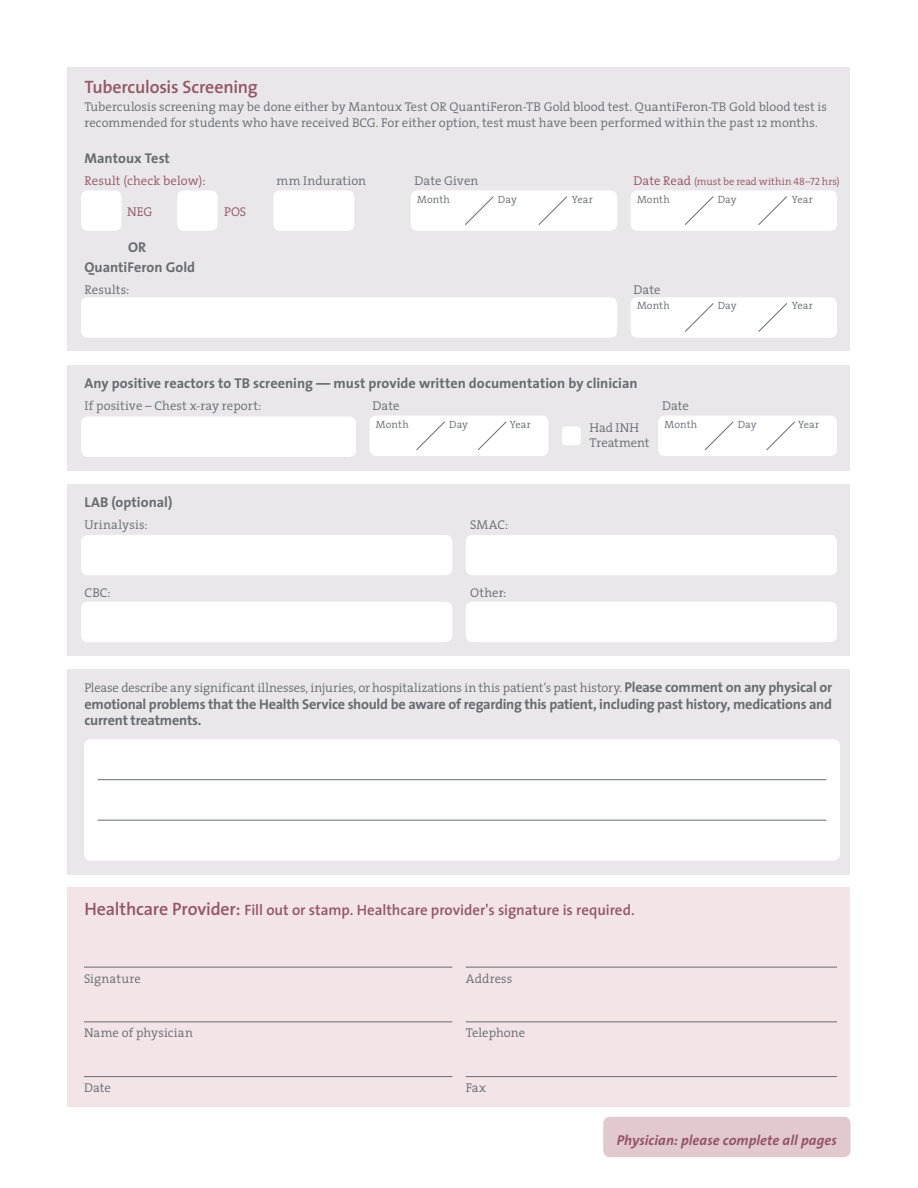
<style>
.page{position:relative;width:918px;height:1188px;background:#fff}
.page>*{position:absolute;margin:0;border:0;box-sizing:border-box;transform-origin:0 0}
.Paragraph_Style_1{font:600 18px "The Sans";letter-spacing:-.01em;color:#945565}
.t1{font:600 15px "The Sans";color:#945565}
.Paragraph_Style_1-2{font:700 14.25px/16.5px "The Sans";letter-spacing:-.01em;color:#676c72}
.t2{font:italic 700 14.25px "The Sans";letter-spacing:.005em;color:#945565}
.Paragraph_Style_1-3{font:300 12.75px/15.8px "The Serif";color:#676c72}
.t3{font:300 12.75px "The Serif";letter-spacing:.005em;color:#945565}
.t4{font:300 10.5px "The Serif";letter-spacing:.005em;color:#676c72}
.t5{font:300 10.5px "The Serif";color:#945565}
.s1{font-size:12.75px}
.s2{font-family:"The Sans Semi Light Caps";font-weight:400}
.s3{font-family:"The Sans";font-weight:700;font-size:14.25px}
.s4{font-size:18px}
</style>
<div class="page">
<div style="left:68px;top:229px;width:782px;height:122px;background:#e9e7e9"></div>
<div style="left:81px;top:297px;width:536px;height:41px;background:#fff;border-radius:7px"></div>
<div style="left:631px;top:297px;width:206px;height:41px;background:#fff;border-radius:7px"></div>
<svg style="left:758px;top:303px;width:29px;height:29px"></svg>
<svg style="left:685px;top:303px;width:29px;height:29px"></svg>
<div style="left:68px;top:669px;width:782px;height:205px;background:#e9e7e9"></div>
<div style="left:68px;top:888px;width:782px;height:219px;background:#f2e4e7"></div>
<hr style="left:84px;top:967px;width:368px;height:1px;background:#676c72">
<hr style="left:84px;top:1021px;width:368px;height:1px;background:#676c72">
<hr style="left:84px;top:1076px;width:368px;height:1px;background:#676c72">
<hr style="left:466px;top:967px;width:371px;height:1px;background:#676c72">
<hr style="left:466px;top:1021px;width:371px;height:1px;background:#676c72">
<hr style="left:466px;top:1076px;width:371px;height:1px;background:#676c72">
<div style="left:68px;top:68px;width:782px;height:166px;background:#e9e7e9"></div>
<div style="left:68px;top:484px;width:782px;height:172px;background:#e9e7e9"></div>
<div style="left:68px;top:365px;width:782px;height:106px;background:#e9e7e9"></div>
<div style="left:81px;top:190px;width:41px;height:41px;background:#fff;border-radius:7px"></div>
<div style="left:81px;top:417px;width:275px;height:40px;background:#fff;border-radius:7px"></div>
<div style="left:81px;top:535px;width:371px;height:40px;background:#fff;border-radius:7px"></div>
<div style="left:466px;top:535px;width:371px;height:40px;background:#fff;border-radius:7px"></div>
<div style="left:177px;top:190px;width:41px;height:41px;background:#fff;border-radius:7px"></div>
<div style="left:273px;top:190px;width:81px;height:41px;background:#fff;border-radius:7px"></div>
<div style="left:411px;top:190px;width:206px;height:41px;background:#fff;border-radius:7px"></div>
<svg style="left:538px;top:196px;width:29px;height:29px"></svg>
<svg style="left:465px;top:196px;width:29px;height:29px"></svg>
<div style="left:631px;top:190px;width:206px;height:41px;background:#fff;border-radius:7px"></div>
<svg style="left:758px;top:196px;width:29px;height:29px"></svg>
<svg style="left:685px;top:196px;width:29px;height:29px"></svg>
<div style="left:84px;top:739px;width:756px;height:122px;background:#fff;border-radius:7px"></div>
<hr style="left:98px;top:779px;width:728px;height:1px;background:#676c72">
<hr style="left:98px;top:820px;width:728px;height:1px;background:#676c72">
<div style="left:370px;top:416px;width:178px;height:40px;background:#fff;border-radius:7px"></div>
<svg style="left:477px;top:421px;width:30px;height:30px"></svg>
<svg style="left:416px;top:421px;width:29px;height:29px"></svg>
<div style="left:658px;top:416px;width:179px;height:40px;background:#fff;border-radius:7px"></div>
<svg style="left:766px;top:421px;width:29px;height:29px"></svg>
<svg style="left:705px;top:421px;width:29px;height:30px"></svg>
<div style="left:81px;top:602px;width:371px;height:40px;background:#fff;border-radius:7px"></div>
<div style="left:466px;top:602px;width:371px;height:40px;background:#fff;border-radius:7px"></div>
<div style="left:562px;top:426px;width:19px;height:19px;background:#fff;border-radius:4px"></div>
<div style="left:603px;top:1117px;width:247px;height:40px;background:#e2c9ce;border-radius:7px"></div>
<p class="Paragraph_Style_1" style="left:85px;top:72px;width:175px">Tuberculosis Screening</p>
<p class="Paragraph_Style_1-3" style="left:85px;top:98px;width:744px">Tuberculosis screening may be done either by Mantoux Test OR QuantiFeron-TB Gold blood test. QuantiFeron-TB Gold blood test is recommended for students who have received BCG. For either option, test must have been performed within the past 12 months.</p>
<p class="Paragraph_Style_1-2" style="left:85px;top:150px;width:87px">Mantoux Test</p>
<p class="t3" style="left:85px;top:171px;width:123px">Result (check below):</p>
<p class="Paragraph_Style_1-3" style="left:277px;top:173px;width:91px">mm Induration</p>
<p class="Paragraph_Style_1-3" style="left:415px;top:173px;width:65px">Date Given</p>
<p class="t5" style="left:634px;top:173px;width:208px"><span class="s1">Date Read</span> (must be read within <span class="s2">48–72</span> hrs)</p>
<p class="t3" style="left:127px;top:201px;width:27px">NEG</p>
<p class="t3" style="left:224px;top:201px;width:24px">POS</p>
<p class="t4" style="left:417px;top:190px;width:34px">Month</p>
<p class="t4" style="left:498px;top:190px;width:21px">Day</p>
<p class="t4" style="left:572px;top:190px;width:23px">Year</p>
<p class="t4" style="left:637px;top:190px;width:34px">Month</p>
<p class="t4" style="left:718px;top:190px;width:21px">Day</p>
<p class="t4" style="left:792px;top:190px;width:23px">Year</p>
<p class="Paragraph_Style_1-2" style="left:128px;top:238px;width:20px">OR</p>
<p class="Paragraph_Style_1-2" style="left:85px;top:258px;width:112px">QuantiFeron Gold</p>
<p class="Paragraph_Style_1-3" style="left:85px;top:281px;width:46px">Results:</p>
<p class="Paragraph_Style_1-3" style="left:634px;top:281px;width:28px">Date</p>
<p class="t4" style="left:637px;top:297px;width:34px">Month</p>
<p class="t4" style="left:718px;top:297px;width:21px">Day</p>
<p class="t4" style="left:792px;top:297px;width:23px">Year</p>
<p class="Paragraph_Style_1-2" style="left:85px;top:374px;width:555px">Any positive reactors to TB screening — must provide written documentation by clinician</p>
<p class="Paragraph_Style_1-3" style="left:85px;top:397px;width:178px">If positive – Chest x-ray report:</p>
<p class="Paragraph_Style_1-3" style="left:373px;top:397px;width:28px">Date</p>
<p class="Paragraph_Style_1-3" style="left:662px;top:397px;width:28px">Date</p>
<p class="t4" style="left:376px;top:416px;width:34px">Month</p>
<p class="t4" style="left:449px;top:416px;width:21px">Day</p>
<p class="t4" style="left:510px;top:416px;width:23px">Year</p>
<p class="Paragraph_Style_1-3" style="left:589px;top:420px;width:51px">Had INH</p>
<p class="t4" style="left:665px;top:416px;width:34px">Month</p>
<p class="t4" style="left:738px;top:416px;width:21px">Day</p>
<p class="t4" style="left:798px;top:416px;width:23px">Year</p>
<p class="Paragraph_Style_1-3" style="left:589px;top:435px;width:62px">Treatment</p>
<p class="Paragraph_Style_1-2" style="left:85px;top:494px;width:89px">LAB (optional)</p>
<p class="Paragraph_Style_1-3" style="left:85px;top:517px;width:65px">Urinalysis:</p>
<p class="Paragraph_Style_1-3" style="left:470px;top:517px;width:40px">SMAC:</p>
<p class="Paragraph_Style_1-3" style="left:85px;top:584px;width:28px">CBC:</p>
<p class="Paragraph_Style_1-3" style="left:470px;top:584px;width:38px">Other:</p>
<p class="Paragraph_Style_1-3" style="left:85px;top:680px;width:749px">Please describe any significant illnesses, injuries, or hospitalizations in this patient’s past history. <span class="s3">Please comment on any physical or</span></p>
<p class="Paragraph_Style_1-2" style="left:85px;top:695px;width:749px">emotional problems that the Health Service should be aware of regarding this patient, including past history, medications and current treatments.</p>
<p class="t1" style="left:85px;top:897px;width:552px"><span class="s4">Healthcare Provider:</span> Fill out or stamp. Healthcare provider's signature is required.</p>
<p class="Paragraph_Style_1-3" style="left:84px;top:970px;width:58px">Signature</p>
<p class="Paragraph_Style_1-3" style="left:466px;top:970px;width:48px">Address</p>
<p class="Paragraph_Style_1-3" style="left:84px;top:1025px;width:110px">Name of physician</p>
<p class="Paragraph_Style_1-3" style="left:466px;top:1025px;width:61px">Telephone</p>
<p class="Paragraph_Style_1-3" style="left:84px;top:1079px;width:28px">Date</p>
<p class="Paragraph_Style_1-3" style="left:466px;top:1079px;width:22px">Fax</p>
<p class="t2" style="left:617px;top:1128px;width:221px">Physician: please complete all pages</p>
</div>
